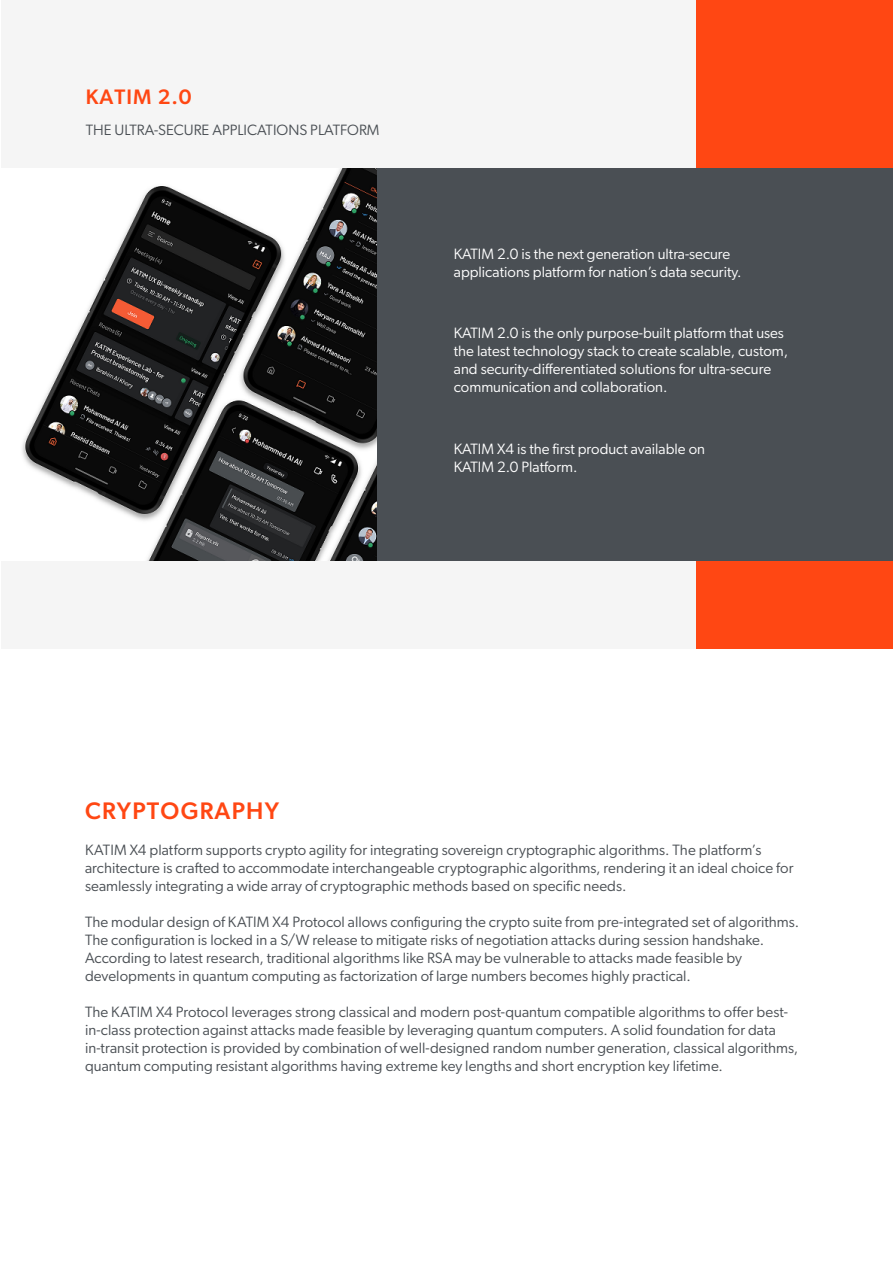
<style>
.page{position:relative;width:893px;height:1263px;background:#fff}
.page>*{position:absolute;margin:0;border:0;box-sizing:border-box;transform-origin:0 0}
.t1{font:500 24px "Gibson";letter-spacing:.05em;color:#ff4713}
.t2{font:500 21px "Gibson";letter-spacing:.05em;color:#ff4713}
.t3{font:15px/18px "Gibson";letter-spacing:.005em;color:#4a4f54}
.t4{font:15px/18px "Gibson";color:#fff}
</style>
<div class="page">
<div style="left:2px;top:0;width:890px;height:648px;background:#f5f5f5"></div>
<div style="left:696px;top:0;width:196px;height:648px;background:#ff4713"></div>
<div style="left:376px;top:168px;width:516px;height:393px;background:#4a4f54"></div>
<img style="left:23px;top:168px;width:353px;height:393px">
<h2 class="t2" style="left:86px;top:84px;width:107px">KATIM 2.0</h2>
<p class="t3" style="left:86px;top:120px;width:295px">THE ULTRA-SECURE APPLICATIONS PLATFORM</p>
<p class="t4" style="left:454px;top:244px;width:289px">KATIM 2.0 is the next generation ultra-secure applications platform for nation’s data security.</p>
<p class="t4" style="left:454px;top:324px;width:336px">KATIM 2.0 is the only purpose-built platform that uses the latest technology stack to create scalable, custom, and security-differentiated solutions for ultra-secure communication and collaboration.</p>
<p class="t4" style="left:454px;top:439px;width:253px">KATIM X4 is the first product available on<br>KATIM 2.0 Platform.</p>
<h1 class="t1" style="left:85px;top:796px;width:196px">CRYPTOGRAPHY</h1>
<p class="t3" style="left:85px;top:840px;width:710px">KATIM X4 platform supports crypto agility for integrating sovereign cryptographic algorithms. The platform’s architecture is crafted to accommodate interchangeable cryptographic algorithms, rendering it an ideal choice for seamlessly integrating a wide array of cryptographic methods based on specific needs.</p>
<p class="t3" style="left:85px;top:912px;width:716px">The modular design of KATIM X4 Protocol allows configuring the crypto suite from pre-integrated set of algorithms.<br>The configuration is locked in a S/W release to mitigate risks of negotiation attacks during session handshake.<br>According to latest research, traditional algorithms like RSA may be vulnerable to attacks made feasible by developments in quantum computing as factorization of large numbers becomes highly practical.</p>
<p class="t3" style="left:85px;top:1002px;width:715px">The KATIM X4 Protocol leverages strong classical and modern post-quantum compatible algorithms to offer best&shy;in-class protection against attacks made feasible by leveraging quantum computers. A solid foundation for data in-transit protection is provided by combination of well-designed random number generation, classical algorithms, quantum computing resistant algorithms having extreme key lengths and short encryption key lifetime.</p>
</div>
